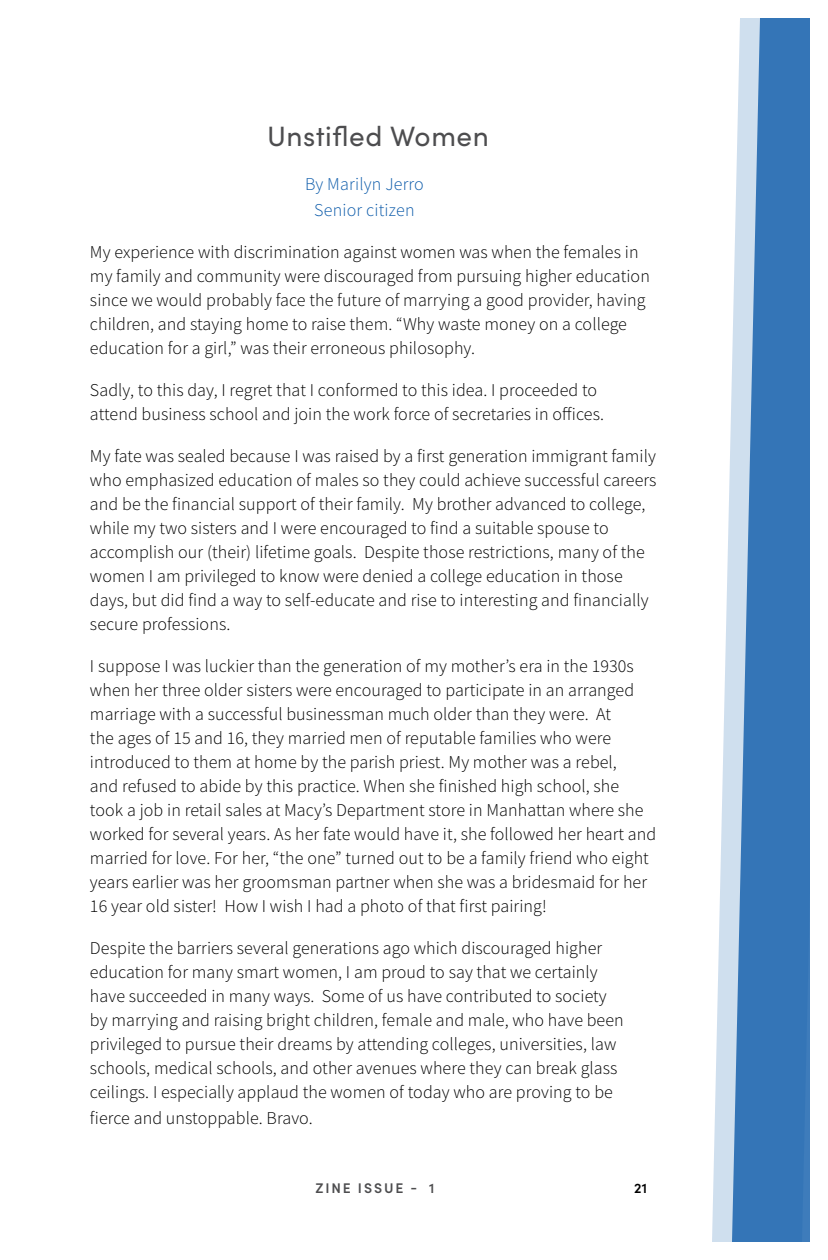
<style>
.page{position:relative;width:828px;height:1260px;background:#fff}
.page>*{position:absolute;margin:0;border:0;box-sizing:border-box;transform-origin:0 0}
.t1{font:28px "Sofia Pro";letter-spacing:.02em;color:#4d4d4f}
.t2{font:300 18px/24px "Source Sans Pro";letter-spacing:.005em;color:#000}
.t3{font:300 18px/26px "Source Sans Pro";letter-spacing:.01em;color:#0e5caa;text-align:center}
.t4{font:600 14px "Sofia Pro";letter-spacing:.135em;color:#4d4d4f}
.t5{font:600 14px "Sofia Pro";color:#000}
</style>
<div class="page">
<svg style="left:712px;top:18px;width:98px;height:1224px;background:#709ecc"></svg>
<h1 class="t1" style="left:267px;top:116px;width:223px">Unstifled Women</h1>
<p class="t3" style="left:305px;top:171px;width:120px">By Marilyn Jerro<br>Senior citizen</p>
<p class="t2" style="left:90px;top:240px;width:561px">My experience with discrimination against women was when the females in my family and community were discouraged from pursuing higher education since we would probably face the future of marrying a good provider, having children, and staying home to raise them. “Why waste money on a college education for a girl,” was their erroneous philosophy.</p>
<p class="t2" style="left:90px;top:378px;width:516px">Sadly, to this day, I regret that I conformed to this idea. I proceeded to attend business school and join the work force of secretaries in offices.</p>
<p class="t2" style="left:90px;top:444px;width:568px">My fate was sealed because I was raised by a first generation immigrant family who emphasized education of males so they could achieve successful careers and be the financial support of their family. My brother advanced to college, while my two sisters and I were encouraged to find a suitable spouse to accomplish our (their) lifetime goals. Despite those restrictions, many of the women I am privileged to know were denied a college education in those days, but did find a way to self-educate and rise to interesting and financially secure professions.</p>
<p class="t2" style="left:90px;top:654px;width:568px">I suppose I was luckier than the generation of my mother’s era in the 1930s when her three older sisters were encouraged to participate in an arranged marriage with a successful businessman much older than they were. At<br>the ages of 15 and 16, they married men of reputable families who were introduced to them at home by the parish priest. My mother was a rebel,<br>and refused to abide by this practice. When she finished high school, she took a job in retail sales at Macy’s Department store in Manhattan where she worked for several years. As her fate would have it, she followed her heart and married for love. For her, “the one” turned out to be a family friend who eight years earlier was her groomsman partner when she was a bridesmaid for her 16 year old sister! How I wish I had a photo of that first pairing!</p>
<p class="t2" style="left:90px;top:936px;width:535px">Despite the barriers several generations ago which discouraged higher education for many smart women, I am proud to say that we certainly have succeeded in many ways. Some of us have contributed to society by marrying and raising bright children, female and male, who have been privileged to pursue their dreams by attending colleges, universities, law schools, medical schools, and other avenues where they can break glass ceilings. I especially applaud the women of today who are proving to be</p>
<p class="t2" style="left:90px;top:1106px;width:224px">fierce and unstoppable. Bravo.</p>
<p class="t4" style="left:315px;top:1178px;width:121px">ZINE ISSUE - 1</p>
<p class="t5" style="left:634px;top:1178px;width:14px">21</p>
</div>
